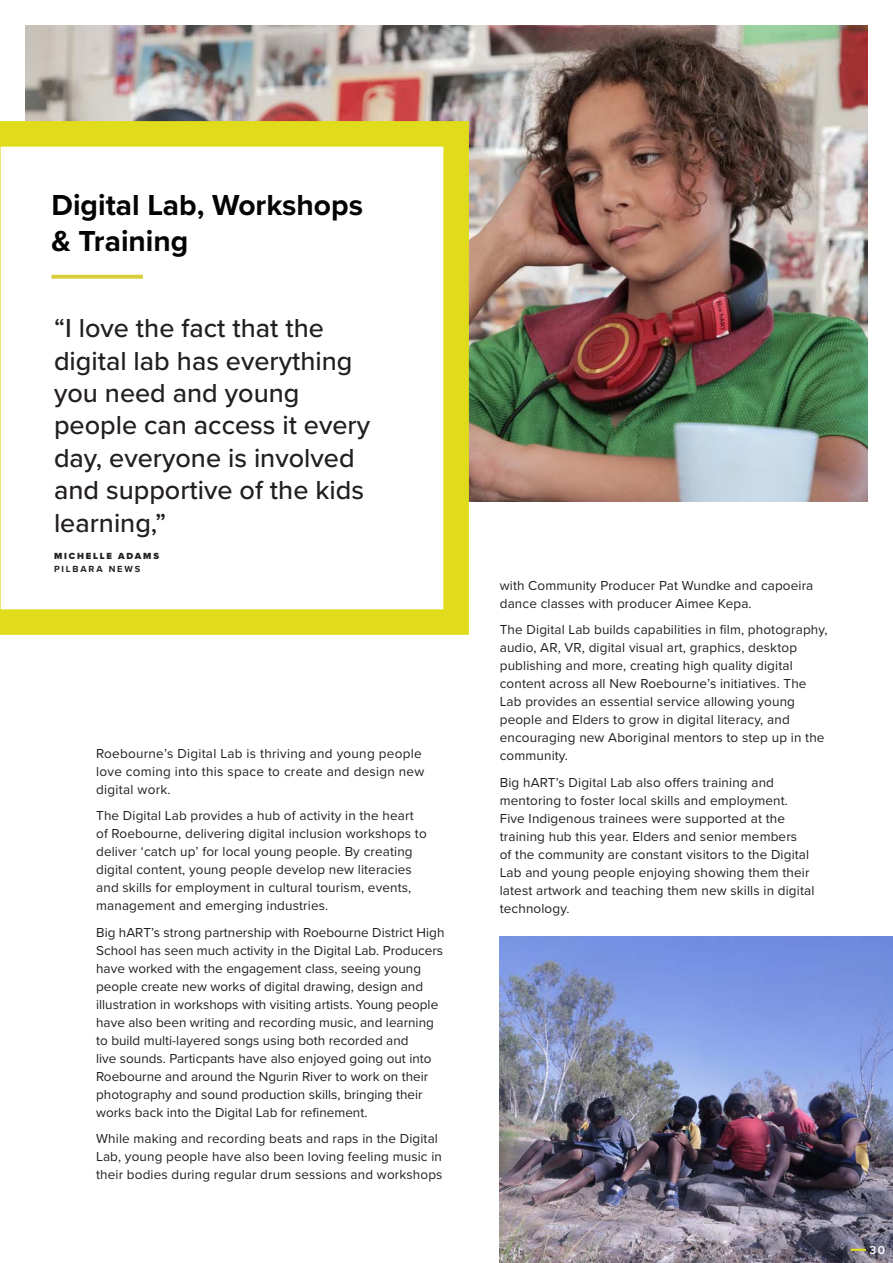
<style>
.page{position:relative;width:893px;height:1263px;background:#fff}
.page>*{position:absolute;margin:0;border:0;box-sizing:border-box;transform-origin:0 0}
.t1{font:700 30px/36px "Proxima Nova";color:#040503}
.t2{font:500 27px/32.4px "Proxima Nova";color:#231f20}
.t3{font:13.5px/18px "Proxima Nova";letter-spacing:.01em;color:#231f20}
.t4{font:600 12px "Proxima Nova";color:#fff}
.t5{font:900 9.15px "Proxima Nova";letter-spacing:.2em;color:#231f20}
.t6{font:700 9.15px "Proxima Nova";letter-spacing:.2em;color:#231f20}
</style>
<div class="page">
<img style="left:26px;top:26px;width:842px;height:475px">
<svg style="left:0;top:121px;width:469px;height:514px"></svg>
<svg style="left:51px;top:275px;width:92px;height:4px"></svg>
<img style="left:500px;top:936px;width:393px;height:327px">
<svg style="left:851px;top:1249px;width:15px;height:2px"></svg>
<p class="t1" style="left:51px;top:186px;width:313px">Digital Lab, Workshops &amp; Training</p>
<h2 class="t2" style="left:54px;top:311px;width:318px">“I love the fact that the digital lab has everything you need and young people can access it every day, everyone is involved and supportive of the kids learning,”</h2>
<p class="t5" style="left:54px;top:549px;width:106px">MICHELLE ADAMS</p>
<p class="t6" style="left:54px;top:562px;width:88px">PILBARA NEWS</p>
<p class="t3" style="left:96px;top:744px;width:330px">Roebourne’s Digital Lab is thriving and young people love coming into this space to create and design new digital work.</p>
<p class="t3" style="left:96px;top:806px;width:332px">The Digital Lab provides a hub of activity in the heart of Roebourne, delivering digital inclusion workshops to deliver ‘catch up’ for local young people. By creating digital content, young people develop new literacies and skills for employment in cultural tourism, events, management and emerging industries.</p>
<p class="t3" style="left:96px;top:922px;width:350px">Big hART’s strong partnership with Roebourne District High School has seen much activity in the Digital Lab. Producers have worked with the engagement class, seeing young people create new works of digital drawing, design and illustration in workshops with visiting artists. Young people have also been writing and recording music, and learning to build multi-layered songs using both recorded and<br>live sounds. Particpants have also enjoyed going out into Roebourne and around the Ngurin River to work on their photography and sound production skills, bringing their works back into the Digital Lab for refinement.</p>
<p class="t3" style="left:96px;top:1129px;width:348px">While making and recording beats and raps in the Digital<br>Lab, young people have also been loving feeling music in their bodies during regular drum sessions and workshops</p>
<p class="t3" style="left:500px;top:576px;width:315px">with Community Producer Pat Wundke and capoeira dance classes with producer Aimee Kepa.</p>
<p class="t3" style="left:500px;top:620px;width:329px">The Digital Lab builds capabilities in film, photography, audio, AR, VR, digital visual art, graphics, desktop publishing and more, creating high quality digital content across all New Roebourne’s initiatives. The Lab provides an essential service allowing young people and Elders to grow in digital literacy, and encouraging new Aboriginal mentors to step up in the community.</p>
<p class="t3" style="left:500px;top:773px;width:316px">Big hART’s Digital Lab also offers training and mentoring to foster local skills and employment.<br>Five Indigenous trainees were supported at the training hub this year. Elders and senior members<br>of the community are constant visitors to the Digital Lab and young people enjoying showing them their latest artwork and teaching them new skills in digital technology.</p>
<p class="t4" style="left:870px;top:1241px;width:17px">30</p>
</div>
